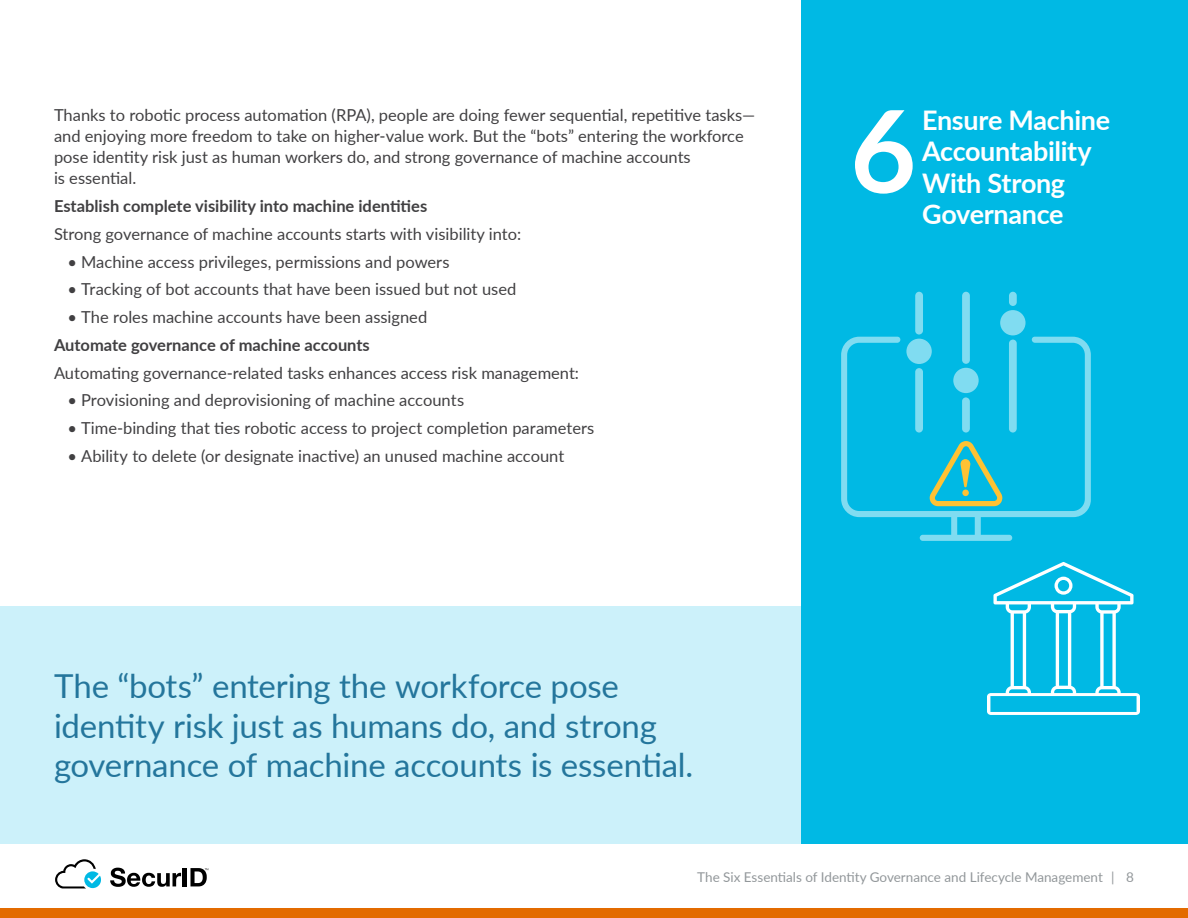
<style>
.page{position:relative;width:1188px;height:918px;background:#fff}
.page>*{position:absolute;margin:0;border:0;box-sizing:border-box;transform-origin:0 0}
.Intro_Section_Body_C{font:700 114.15px "Lato";color:#fff}
.Sidebar{font:33px/39.6px "Lato";letter-spacing:-.005em;color:#24769c}
.Intro_Section_Body_C-2{font:700 27px/31.5px "Lato";letter-spacing:-.015em;color:#fff}
.Body_Copy{font:16.5px/21px "Lato";color:#414042}
.Body_Copy-2{font:700 16.5px "Lato";color:#414042}
.t1{font:13.5px "Lato";color:#92979a}
</style>
<div class="page">
<svg style="left:55px;top:859px;width:46px;height:29px"></svg>
<svg style="left:110px;top:868px;width:71px;height:19px"></svg>
<hr style="left:183px;top:868px;width:4px;height:18px;background:#000">
<svg style="left:190px;top:868px;width:18px;height:18px"></svg>
<div style="left:0;top:908px;width:1188px;height:10px;background:#e36b00"></div>
<div style="left:801px;top:0;width:387px;height:843px;background:#00b9e4"></div>
<div style="left:0;top:606px;width:801px;height:237px;background:#ccf1fa"></div>
<svg style="left:987px;top:562px;width:153px;height:153px"></svg>
<svg style="left:841px;top:337px;width:250px;height:204px"></svg>
<svg style="left:929px;top:441px;width:73px;height:65px"></svg>
<div style="left:953px;top:368px;width:26px;height:25px;background:#80dcf1;border-radius:50%"></div>
<div style="left:1000px;top:310px;width:26px;height:25px;background:#80dcf1;border-radius:50%"></div>
<div style="left:906px;top:339px;width:26px;height:25px;background:#80dcf1;border-radius:50%"></div>
<svg style="left:915px;top:292px;width:8px;height:43px"></svg>
<svg style="left:915px;top:368px;width:8px;height:65px"></svg>
<svg style="left:962px;top:397px;width:8px;height:36px"></svg>
<svg style="left:962px;top:292px;width:8px;height:72px"></svg>
<svg style="left:1009px;top:292px;width:8px;height:14px"></svg>
<svg style="left:1009px;top:340px;width:8px;height:93px"></svg>
<p class="Body_Copy" style="left:54px;top:104px;width:703px">Thanks to robotic process automation (RPA), people are doing fewer sequential, repetitive tasks— and enjoying more freedom to take on higher-value work. But the “bots” entering the workforce pose identity risk just as human workers do, and strong governance of machine accounts<br>is essential.</p>
<p class="Body_Copy-2" style="left:54px;top:194px;width:375px">Establish complete visibility into machine identities</p>
<p class="Body_Copy" style="left:54px;top:223px;width:469px">Strong governance of machine accounts starts with visibility into:</p>
<p class="Body_Copy" style="left:68px;top:250px;width:384px">• Machine access privileges, permissions and powers</p>
<p class="Body_Copy" style="left:68px;top:278px;width:450px">• Tracking of bot accounts that have been issued but not used</p>
<p class="Body_Copy" style="left:68px;top:306px;width:361px">• The roles machine accounts have been assigned</p>
<p class="Body_Copy-2" style="left:54px;top:333px;width:317px">Automate governance of machine accounts</p>
<p class="Body_Copy" style="left:54px;top:361px;width:527px">Automating governance-related tasks enhances access risk management:</p>
<p class="Body_Copy" style="left:68px;top:389px;width:398px">• Provisioning and deprovisioning of machine accounts</p>
<p class="Body_Copy" style="left:68px;top:417px;width:528px">• Time-binding that ties robotic access to project completion parameters</p>
<p class="Body_Copy" style="left:68px;top:445px;width:498px">• Ability to delete (or designate inactive) an unused machine account</p>
<p class="Sidebar" style="left:54px;top:665px;width:641px">The “bots” entering the workforce pose identity risk just as humans do, and strong governance of machine accounts is essential.</p>
<p class="Intro_Section_Body_C" style="left:850px;top:67px;width:68px">6</p>
<p class="Intro_Section_Body_C-2" style="left:922px;top:103px;width:190px">Ensure Machine<br>Accountability<br>With Strong<br>Governance</p>
<p class="t1" style="left:697px;top:868px;width:438px">The Six Essentials of Identity Governance and Lifecycle Management | 8</p>
</div>
